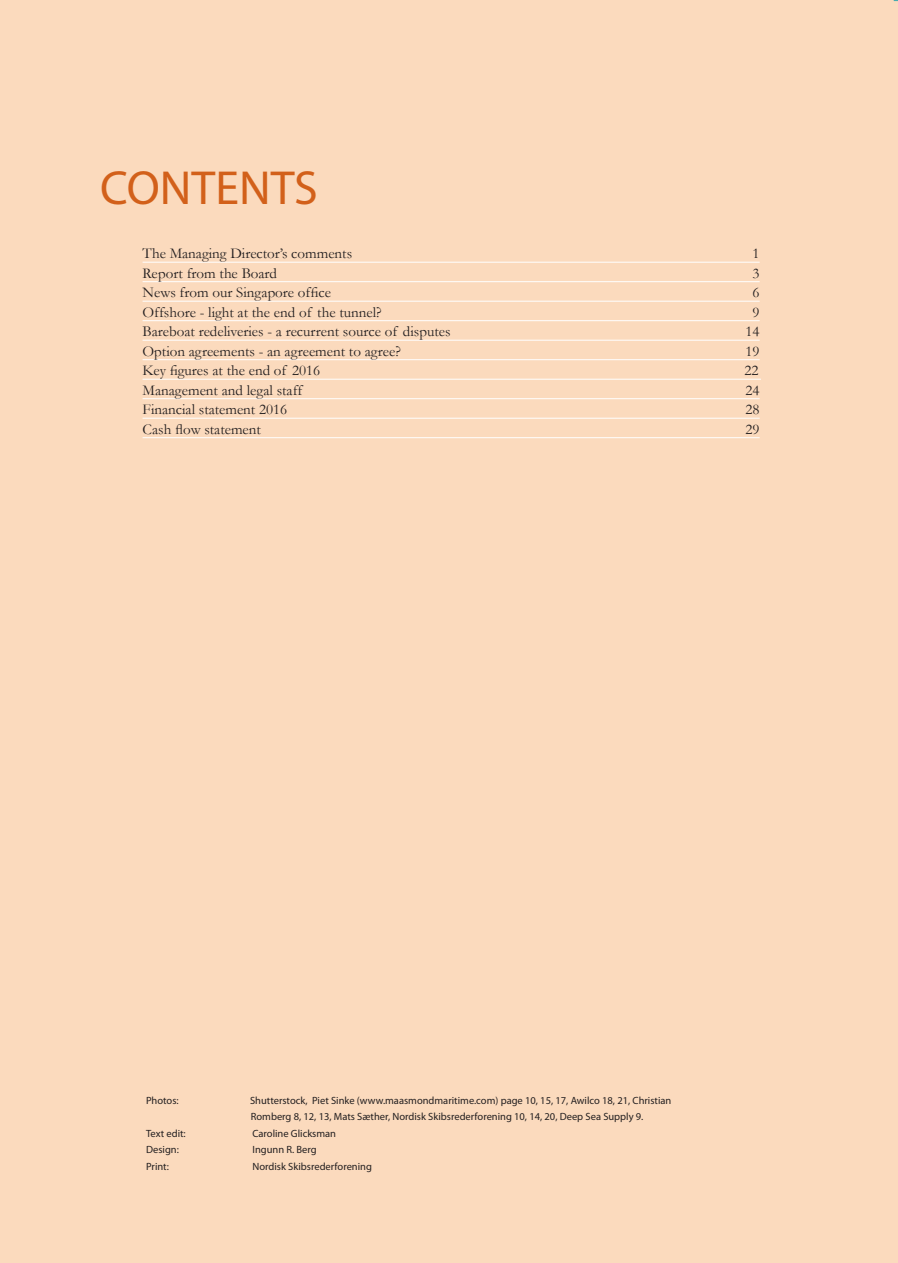
<style>
.page{position:relative;width:898px;height:1263px;background:#fff}
.page>*{position:absolute;margin:0;border:0;box-sizing:border-box;transform-origin:0 0}
.t1{font:48px "Myriad Pro";color:#d2601a}
.Innholdsregister{font:15px "Garamond";color:#231f20}
.t2{font:10.5px/16.5px "Myriad Pro";color:#231f20}
</style>
<div class="page">
<div style="left:0;top:0;width:897px;height:1263px;background:#fbdabd"></div>
<hr style="left:142px;top:262px;width:617px;height:1px;background:#fff">
<hr style="left:142px;top:281px;width:617px;height:1px;background:#fff">
<hr style="left:142px;top:301px;width:617px;height:1px;background:#fff">
<hr style="left:142px;top:320px;width:617px;height:1px;background:#fff">
<hr style="left:142px;top:340px;width:617px;height:1px;background:#fff">
<hr style="left:142px;top:359px;width:617px;height:1px;background:#fff">
<hr style="left:142px;top:379px;width:618px;height:1px;background:#fff">
<hr style="left:142px;top:398px;width:617px;height:1px;background:#fff">
<hr style="left:142px;top:418px;width:617px;height:1px;background:#fff">
<hr style="left:142px;top:437px;width:617px;height:1px;background:#fff">
<p class="t1" style="left:100px;top:158px;width:219px">CONTENTS</p>
<p class="Innholdsregister" style="left:142px;top:244px;width:211px">The Managing Director’s comments</p>
<p class="Innholdsregister" style="left:752px;top:244px;width:9px">1</p>
<p class="Innholdsregister" style="left:142px;top:263px;width:136px">Report from the Board</p>
<p class="Innholdsregister" style="left:752px;top:263px;width:9px">3</p>
<p class="Innholdsregister" style="left:142px;top:283px;width:190px">News from our Singapore office</p>
<p class="Innholdsregister" style="left:752px;top:283px;width:9px">6</p>
<p class="Innholdsregister" style="left:142px;top:302px;width:240px">Offshore - light at the end of the tunnel?</p>
<p class="Innholdsregister" style="left:752px;top:302px;width:9px">9</p>
<p class="Innholdsregister" style="left:142px;top:322px;width:309px">Bareboat redeliveries - a recurrent source of disputes</p>
<p class="Innholdsregister" style="left:745px;top:322px;width:16px">14</p>
<p class="Innholdsregister" style="left:142px;top:341px;width:260px">Option agreements - an agreement to agree?</p>
<p class="Innholdsregister" style="left:745px;top:341px;width:16px">19</p>
<p class="Innholdsregister" style="left:142px;top:361px;width:179px">Key figures at the end of 2016</p>
<p class="Innholdsregister" style="left:744px;top:361px;width:16px">22</p>
<p class="Innholdsregister" style="left:142px;top:380px;width:161px">Management and legal staff</p>
<p class="Innholdsregister" style="left:745px;top:380px;width:16px">24</p>
<p class="Innholdsregister" style="left:142px;top:400px;width:146px">Financial statement 2016</p>
<p class="Innholdsregister" style="left:745px;top:400px;width:16px">28</p>
<p class="Innholdsregister" style="left:142px;top:419px;width:120px">Cash flow statement</p>
<p class="Innholdsregister" style="left:745px;top:419px;width:16px">29</p>
<p class="t2" style="left:146px;top:1092px;width:34px">Photos:</p>
<p class="t2" style="left:250px;top:1092px;width:423px">Shutterstock, Piet Sinke (www.maasmondmaritime.com) page 10, 15, 17, Awilco 18, 21, Christian<br>Romberg 8, 12, 13, Mats Sæther, Nordisk Skibsrederforening 10, 14, 20, Deep Sea Supply 9.</p>
<p class="t2" style="left:146px;top:1125px;width:41px">Text edit:</p>
<p class="t2" style="left:252px;top:1125px;width:85px">Caroline Glicksman</p>
<p class="t2" style="left:146px;top:1141px;width:34px">Design:</p>
<p class="t2" style="left:252px;top:1141px;width:66px">Ingunn R. Berg</p>
<p class="t2" style="left:146px;top:1158px;width:24px">Print:</p>
<p class="t2" style="left:252px;top:1158px;width:121px">Nordisk Skibsrederforening</p>
</div>
